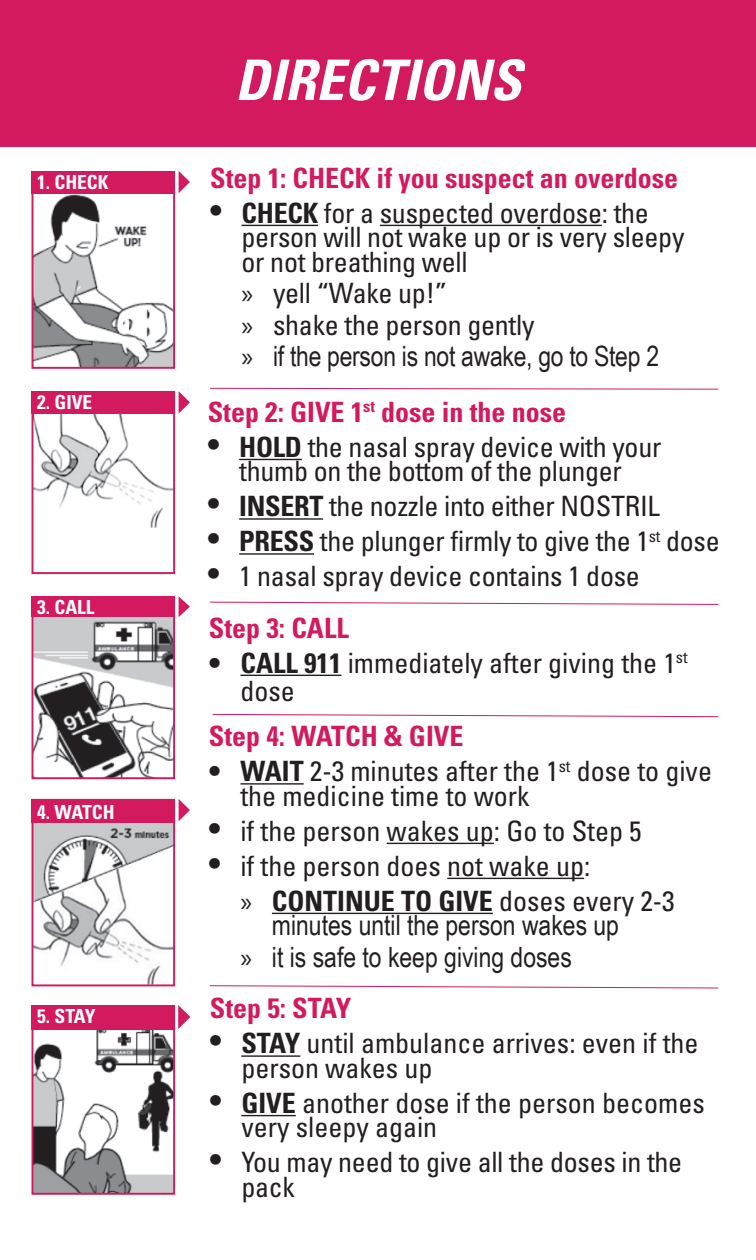
<style>
.page{position:relative;width:756px;height:1260px;background:#fff}
.page>*{position:absolute;margin:0;border:0;box-sizing:border-box;transform-origin:0 0}
.t1{font:italic 700 condensed 56px "Univers LT Std";color:#fff}
.t2{font:condensed 28px/24.5px "Univers LT Std";letter-spacing:-.01em;color:#231f20}
.t3{font:28px/31.5px "Arial Narrow";color:#231f20}
.t4{font:700 condensed 28px "Univers LT Std";color:#d31a5e}
.t5{font:700 condensed 19.6px "Univers LT Std";color:#fff}
.s1{font-size:35px}
.s2{font-weight:700}
.s3{font-family:"Myriad Pro";font-stretch:normal}
.s4{font-family:"Myriad Pro"}
.s5{font-weight:700;color:#d31a5e}
</style>
<div class="page">
<div style="left:0;top:0;width:756px;height:146px;background:#d31a5e"></div>
<hr style="left:242px;top:225px;width:76px;height:1px;background:#231f20">
<hr style="left:380px;top:225px;width:222px;height:1px;background:#231f20">
<hr style="left:239px;top:459px;width:63px;height:1px;background:#231f20">
<hr style="left:239px;top:518px;width:84px;height:2px;background:#231f20">
<hr style="left:239px;top:553px;width:75px;height:2px;background:#231f20">
<hr style="left:240px;top:675px;width:101px;height:1px;background:#231f20">
<hr style="left:240px;top:783px;width:64px;height:2px;background:#231f20">
<hr style="left:387px;top:843px;width:107px;height:1px;background:#231f20">
<hr style="left:447px;top:878px;width:137px;height:1px;background:#231f20">
<hr style="left:272px;top:913px;width:221px;height:1px;background:#231f20">
<hr style="left:241px;top:1055px;width:59px;height:2px;background:#231f20">
<hr style="left:241px;top:1115px;width:55px;height:1px;background:#231f20">
<hr style="left:210px;top:388px;width:508px;height:2px;background:#d31a5e">
<svg style="left:210px;top:601px;width:509px;height:4px"></svg>
<svg style="left:212px;top:714px;width:507px;height:4px"></svg>
<svg style="left:209px;top:985px;width:510px;height:4px"></svg>
<img style="left:35px;top:194px;width:137px;height:172px">
<div style="left:32px;top:187px;width:143px;height:182px;border:2px solid #d31a5e"></div>
<div style="left:32px;top:171px;width:143px;height:23px;background:#d31a5e"></div>
<svg style="left:179px;top:171px;width:11px;height:22px"></svg>
<img style="left:35px;top:415px;width:137px;height:113px">
<div style="left:32px;top:391px;width:143px;height:183px;border:2px solid #d31a5e"></div>
<div style="left:32px;top:391px;width:143px;height:23px;background:#d31a5e"></div>
<svg style="left:179px;top:391px;width:11px;height:22px"></svg>
<img style="left:35px;top:1030px;width:137px;height:162px">
<div style="left:32px;top:1008px;width:143px;height:187px;border:2px solid #d31a5e"></div>
<div style="left:32px;top:1005px;width:143px;height:25px;background:#d31a5e"></div>
<svg style="left:178px;top:1005px;width:12px;height:24px"></svg>
<img style="left:35px;top:823px;width:137px;height:160px">
<div style="left:32px;top:799px;width:143px;height:187px;border:2px solid #d31a5e"></div>
<div style="left:32px;top:799px;width:143px;height:24px;background:#d31a5e"></div>
<svg style="left:179px;top:799px;width:11px;height:22px"></svg>
<img style="left:35px;top:617px;width:137px;height:159px">
<div style="left:32px;top:597px;width:143px;height:182px;border:2px solid #d31a5e"></div>
<div style="left:32px;top:596px;width:143px;height:21px;background:#d31a5e"></div>
<svg style="left:179px;top:596px;width:11px;height:21px"></svg>
<p class="t5" style="left:37px;top:170px;width:73px">1. CHECK</p>
<p class="t5" style="left:37px;top:390px;width:57px">2. GIVE</p>
<p class="t5" style="left:37px;top:595px;width:59px">3. CALL</p>
<p class="t5" style="left:37px;top:800px;width:79px">4. WATCH</p>
<p class="t5" style="left:37px;top:1004px;width:60px">5. STAY</p>
<h1 class="t1" style="left:235px;top:46px;width:288px">DIRECTIONS</h1>
<p class="t4" style="left:210px;top:160px;width:470px">Step 1: CHECK if you suspect an overdose</p>
<p class="t2" style="left:242px;top:200px;width:444px;text-indent:-31px"><span class="s1">•</span> <span class="s2">CHECK</span> for a suspected overdose: the person will not wake up or is very sleepy or not breathing well</p>
<p class="t2" style="left:242px;top:277px;width:294px;line-height:31.5px"><span class="s3">»</span> yell “Wake up!”<br><span class="s3">»</span> shake the person gently</p>
<p class="t3" style="left:242px;top:339px;width:419px"><span class="s4">»</span> if the person is not awake, go to Step 2</p>
<p class="t4" style="left:208px;top:395px;width:360px">Step 2: GIVE 1<sup>st</sup> dose in the nose</p>
<p class="t2" style="left:208px;top:434px;width:455px;text-align:center"><span class="s1">•</span> <span class="s2">HOLD</span> the nasal spray device with your thumb on the bottom of the plunger</p>
<p class="t2" style="left:208px;top:494px;width:454px"><span class="s1">•</span> <span class="s2">INSERT</span> the nozzle into either NOSTRIL</p>
<p class="t2" style="left:208px;top:529px;width:514px"><span class="s1">•</span> <span class="s2">PRESS</span> the plunger firmly to give the 1<sup>st</sup> dose</p>
<p class="t2" style="left:208px;top:550px;width:434px;line-height:51.4px"><span class="s1">•</span> 1 nasal spray device contains 1 dose<br><span class="s5">Step 3: CALL</span></p>
<p class="t2" style="left:240px;top:648px;width:449px;line-height:28px;text-indent:-31px"><span class="s2">• CALL 911</span> immediately after giving the 1<sup>st </sup>dose</p>
<p class="t4" style="left:209px;top:719px;width:256px">Step 4: WATCH &amp; GIVE</p>
<p class="t2" style="left:240px;top:758px;width:473px;text-indent:-31px"><span class="s2">• WAIT</span> 2-3 minutes after the 1<sup>st</sup> dose to give the medicine time to work</p>
<p class="t2" style="left:209px;top:818px;width:434px"><span class="s1">•</span> if the person wakes up: Go to Step 5</p>
<p class="t2" style="left:240px;top:848px;width:436px;line-height:35px;text-indent:-32px"><span class="s1">•</span> if the person does not wake up:<br><span class="s3">»</span> <span class="s2">CONTINUE TO GIVE</span> doses every 2-3</p>
<p class="t3" style="left:240px;top:908px;width:380px;text-indent:32px">minutes until the person wakes up <span class="s4">»</span> it is safe to keep giving doses</p>
<p class="t4" style="left:210px;top:991px;width:143px">Step 5: STAY</p>
<p class="t2" style="left:241px;top:1031px;width:459px;text-indent:-31px"><span class="s1">•</span> <span class="s2">STAY</span> until ambulance arrives: even if the person wakes up</p>
<p class="t2" style="left:241px;top:1090px;width:465px;text-indent:-31px"><span class="s1">•</span> <span class="s2">GIVE</span> another dose if the person becomes very sleepy again</p>
<p class="t2" style="left:241px;top:1150px;width:442px;text-indent:-31px"><span class="s1">•</span> You may need to give all the doses in the pack</p>
</div>
